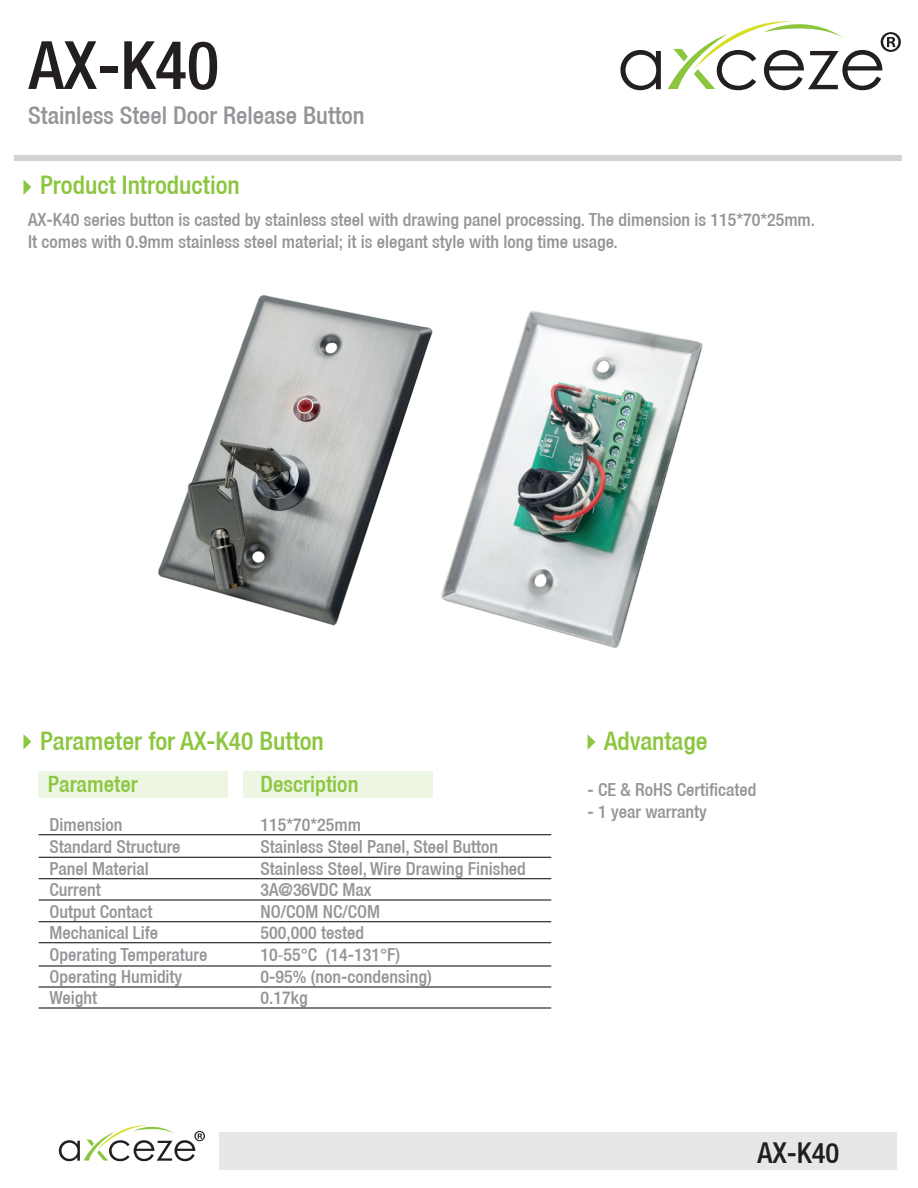
<style>
.page{position:relative;width:918px;height:1188px;background:#fff}
.page>*{position:absolute;margin:0;border:0;box-sizing:border-box;transform-origin:0 0}
.t1{font:500 condensed 66.75px "Helvetica 67";color:#231f20}
.t2{font:500 condensed 28.8px "Helvetica 67";color:#231f20}
.t3{font:500 condensed 25.5px "Helvetica 67";color:#8bc63e}
.t4{font:500 condensed 24.45px "Helvetica 67";color:#939598}
.t5{font:500 condensed 22.5px "Helvetica 67";color:#8bc63e}
.t6{font:500 condensed 18px/21.6px "Helvetica 67";color:#939598}
.s1{font-family:"Myriad Pro";font-weight:400;font-stretch:normal}
</style>
<div class="page">
<img style="left:158px;top:294px;width:275px;height:332px">
<img style="left:441px;top:310px;width:262px;height:338px">
<div style="left:39px;top:772px;width:189px;height:26px;background:#edf6e2"></div>
<div style="left:244px;top:772px;width:189px;height:26px;background:#edf6e2"></div>
<svg style="left:620px;top:50px;width:41px;height:40px"></svg>
<svg style="left:668px;top:21px;width:233px;height:69px"></svg>
<svg style="left:59px;top:1125px;width:146px;height:36px"></svg>
<div style="left:14px;top:156px;width:888px;height:5px;background:#d1d2d4"></div>
<svg style="left:23px;top:180px;width:8px;height:15px"></svg>
<svg style="left:23px;top:734px;width:8px;height:16px"></svg>
<svg style="left:588px;top:735px;width:7px;height:15px"></svg>
<div style="left:219px;top:1132px;width:678px;height:38px;background:#e6e7e9"></div>
<hr style="left:39px;top:834px;width:512px;height:1px;background:#000001">
<hr style="left:39px;top:857px;width:512px;height:1px;background:#000001">
<hr style="left:39px;top:878px;width:512px;height:1px;background:#000001">
<hr style="left:39px;top:900px;width:512px;height:1px;background:#000001">
<hr style="left:39px;top:921px;width:512px;height:1px;background:#000001">
<hr style="left:39px;top:942px;width:512px;height:1px;background:#000001">
<hr style="left:39px;top:987px;width:512px;height:1px;background:#000001">
<hr style="left:39px;top:966px;width:512px;height:1px;background:#000001">
<hr style="left:39px;top:1008px;width:512px;height:1px;background:#000001">
<h1 class="t1" style="left:29px;top:25px;width:192px">AX-K40</h1>
<h3 class="t4" style="left:28px;top:100px;width:338px">Stainless Steel Door Release Button</h3>
<h3 class="t3" style="left:40px;top:170px;width:201px">Product Introduction</h3>
<p class="t6" style="left:28px;top:209px;width:789px">AX-K40 series button is casted by stainless steel with drawing panel processing. The dimension is 115*70*25mm.<br>It comes with 0.9mm stainless steel material; it is elegant style with long time usage.</p>
<h3 class="t3" style="left:40px;top:726px;width:285px">Parameter for AX-K40 Button</h3>
<p class="t5" style="left:48px;top:770px;width:91px">Parameter</p>
<p class="t5" style="left:261px;top:770px;width:99px">Description</p>
<p class="t6" style="left:49px;top:814px;width:159px">Dimension<br>Standard Structure<br>Panel Material<br>Current<br>Output Contact<br>Mechanical Life<br>Operating Temperature<br>Operating Humidity<br>Weight</p>
<p class="t6" style="left:261px;top:814px;width:267px">115*70*25mm<br>Stainless Steel Panel, Steel Button<br>Stainless Steel, Wire Drawing Finished<br>3A@36VDC Max<br>NO/COM NC/COM<br>500,000 tested<br>10<span class="s1">‐</span>55°C (14-131°F)<br>0-95% (non-condensing)<br>0.17kg</p>
<h3 class="t3" style="left:604px;top:726px;width:105px">Advantage</h3>
<p class="t6" style="left:588px;top:779px;width:170px">- CE &amp; RoHS Certificated</p>
<p class="t6" style="left:588px;top:801px;width:121px">- 1 year warranty</p>
<h2 class="t2" style="left:757px;top:1136px;width:83px">AX-K40</h2>
</div>
